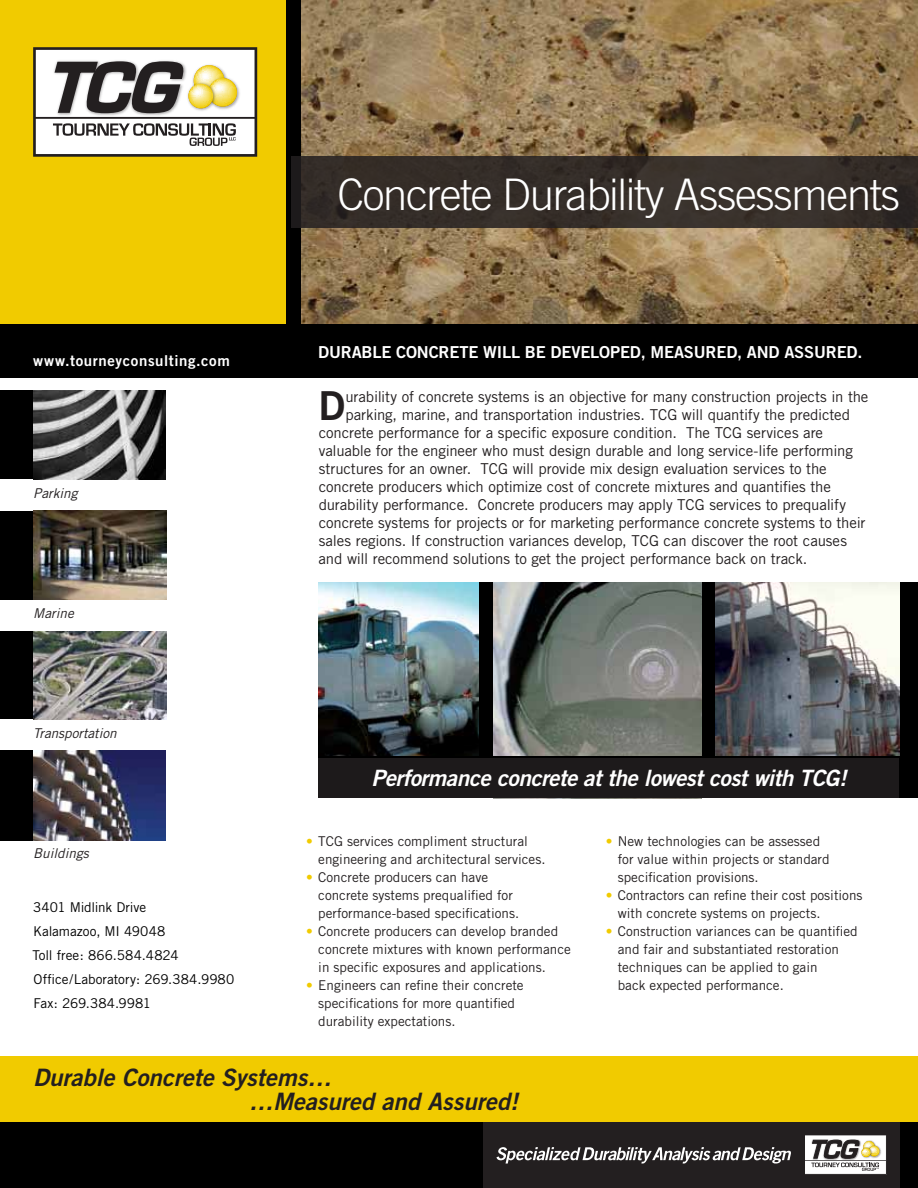
<style>
.page{position:relative;width:918px;height:1188px;background:#fff}
.page>*{position:absolute;margin:0;border:0;box-sizing:border-box;transform-origin:0 0}
.t1{font:300 43.5px "Trade Gothic";letter-spacing:-.03em;color:#fff}
.t2{font:39.9px "Trade Gothic Bold Two";color:#231f20}
.t3{font:italic 24px/24px "Trade Gothic Bold Two";color:#231f20}
.t4{font:italic 22.5px "Trade Gothic Bold Two";letter-spacing:-.02em;color:#fff}
.t5{font:16.5px "Trade Gothic Bold Two";letter-spacing:-.01em;color:#fff}
.t6{font:15px "Trade Gothic";letter-spacing:-.01em;color:#231f20}
.t7{font:15px "Trade Gothic Bold Two";letter-spacing:.04em;color:#fff}
.t8{font:13.5px/18px "Trade Gothic";color:#231f20}
.t9{font:13.5px/24px "Trade Gothic";color:#000}
.t10{font:italic 13.5px "Trade Gothic";color:#231f20}
.s1{color:#f1cb00}
</style>
<div class="page">
<img style="left:301px;top:0;width:617px;height:324px">
<div style="left:319px;top:582px;width:599px;height:216px;background:#000"></div>
<img style="left:318px;top:582px;width:161px;height:174px">
<img style="left:493px;top:582px;width:209px;height:174px">
<img style="left:716px;top:582px;width:184px;height:174px">
<div style="left:0;top:0;width:299px;height:372px;background:#f1cb00"></div>
<div style="left:286px;top:0;width:15px;height:366px;background:#000"></div>
<div style="left:0;top:324px;width:918px;height:54px;background:#000"></div>
<svg style="left:291px;top:156px;width:627px;height:72px;background:#342c28"></svg>
<div style="left:319px;top:177px;width:580px;height:41px;background:#362f29"></div>
<div style="left:0;top:391px;width:166px;height:88px;background:#000"></div>
<img style="left:33px;top:391px;width:133px;height:88px">
<div style="left:0;top:511px;width:166px;height:88px;background:#000"></div>
<img style="left:34px;top:511px;width:132px;height:88px">
<div style="left:0;top:631px;width:166px;height:88px;background:#000"></div>
<img style="left:34px;top:631px;width:132px;height:88px">
<div style="left:0;top:1122px;width:918px;height:66px;background:#000"></div>
<div style="left:483px;top:1121px;width:417px;height:67px;background:#231f20"></div>
<svg style="left:496px;top:1147px;width:295px;height:17px"></svg>
<svg style="left:805px;top:1135px;width:82px;height:40px;background:#bdbab3"></svg>
<div style="left:0;top:1056px;width:918px;height:66px;background:#f1cb00"></div>
<div style="left:318px;top:756px;width:600px;height:42px;background:#000"></div>
<div style="left:319px;top:758px;width:580px;height:40px;background:#231f20"></div>
<svg style="left:33px;top:47px;width:224px;height:110px;background:#bbb8b1"></svg>
<div style="left:0;top:750px;width:166px;height:90px;background:#000"></div>
<img style="left:34px;top:750px;width:132px;height:90px">
<p class="t7" style="left:33px;top:351px;width:198px">www.tourneyconsulting.com</p>
<p class="t10" style="left:33px;top:485px;width:46px">Parking</p>
<p class="t10" style="left:33px;top:605px;width:42px">Marine</p>
<p class="t10" style="left:33px;top:725px;width:85px">Transportation</p>
<h1 class="t1" style="left:337px;top:169px;width:564px">Concrete Durability Assessments</h1>
<p class="t5" style="left:318px;top:342px;width:546px">DURABLE CONCRETE WILL BE DEVELOPED, MEASURED, AND ASSURED.</p>
<h2 class="t2" style="left:318px;top:381px;width:28px">D</h2>
<p class="t6" style="left:345px;top:388px;width:525px">urability of concrete systems is an objective for many construction projects in the</p>
<p class="t6" style="left:345px;top:406px;width:506px">parking, marine, and transportation industries. TCG will quantify the predicted</p>
<p class="t6" style="left:319px;top:424px;width:506px">concrete performance for a specific exposure condition. The TCG services are</p>
<p class="t6" style="left:319px;top:442px;width:536px">valuable for the engineer who must design durable and long service-life performing</p>
<p class="t6" style="left:319px;top:460px;width:509px">structures for an owner. TCG will provide mix design evaluation services to the</p>
<p class="t6" style="left:319px;top:478px;width:514px">concrete producers which optimize cost of concrete mixtures and quantifies the</p>
<p class="t6" style="left:319px;top:496px;width:529px">durability performance. Concrete producers may apply TCG services to prequalify</p>
<p class="t6" style="left:319px;top:514px;width:548px">concrete systems for projects or for marketing performance concrete systems to their</p>
<p class="t6" style="left:319px;top:532px;width:530px">sales regions. If construction variances develop, TCG can discover the root causes</p>
<p class="t6" style="left:319px;top:550px;width:490px">and will recommend solutions to get the project performance back on track.</p>
<h3 class="t4" style="left:372px;top:764px;width:477px">Performance concrete at the lowest cost with TCG!</h3>
<p class="t8" style="left:318px;top:832px;width:229px;text-indent:-12px"><span class="s1">•</span> TCG services compliment structural engineering and architectural services.</p>
<p class="t8" style="left:318px;top:868px;width:202px;text-indent:-12px"><span class="s1">•</span> Concrete producers can have concrete systems prequalified for performance-based specifications.</p>
<p class="t8" style="left:318px;top:922px;width:254px;text-indent:-12px"><span class="s1">•</span> Concrete producers can develop branded concrete mixtures with known performance in specific exposures and applications.</p>
<p class="t8" style="left:318px;top:976px;width:207px;text-indent:-12px"><span class="s1">•</span> Engineers can refine their concrete specifications for more quantified durability expectations.</p>
<h3 class="t3" style="left:249px;top:1065px;width:271px;text-indent:-216px">Durable Concrete Systems…<br>…Measured and Assured!</h3>
<p class="t10" style="left:33px;top:845px;width:57px">Buildings</p>
<p class="t9" style="left:32px;top:895px;width:203px">3401 Midlink Drive<br>Kalamazoo, MI 49048<br>Toll free: 866.584.4824<br>Office/Laboratory: 269.384.9980<br>Fax: 269.384.9981</p>
<p class="t8" style="left:618px;top:832px;width:213px;text-indent:-12px"><span class="s1">•</span> New technologies can be assessed for value within projects or standard specification provisions.</p>
<p class="t8" style="left:618px;top:886px;width:246px;text-indent:-12px"><span class="s1">•</span> Contractors can refine their cost positions with concrete systems on projects.</p>
<p class="t8" style="left:618px;top:922px;width:242px;text-indent:-12px"><span class="s1">•</span> Construction variances can be quantified and fair and substantiated restoration techniques can be applied to gain<br>back expected performance.</p>
</div>
